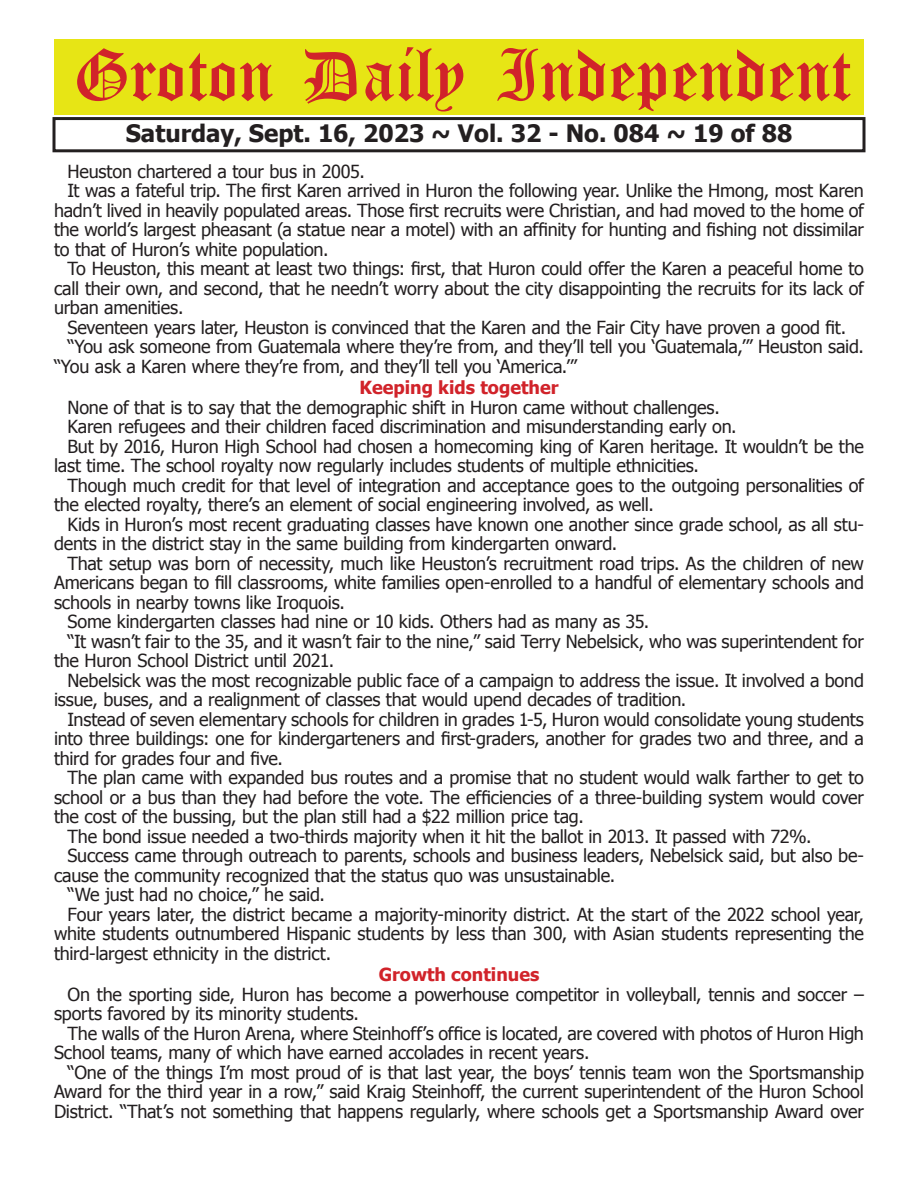
<style>
.page{position:relative;width:918px;height:1188px;background:#fff}
.page>*{position:absolute;margin:0;border:0;box-sizing:border-box;transform-origin:0 0}
.t1{font:54px "Old English Five";color:#d1232a}
.t2{font:700 24px "Tahoma";color:#231f20}
.t3{font:18px/19.5px "Tahoma";letter-spacing:-.01em;color:#231f20}
.t4{font:700 18px "Tahoma";color:#d1232a}
</style>
<div class="page">
<div style="left:52px;top:117px;width:814px;height:35px;border:3px solid #231f20"></div>
<div style="left:54px;top:40px;width:810px;height:75px;background:#e7e515"></div>
<h1 class="t1" style="left:73px;top:50px;width:779px">Groton Daily Independent</h1>
<h2 class="t2" style="left:126px;top:116px;width:668px">Saturday, Sept. 16, 2023 ~ Vol. 32 - No. 084 ~ 19 of 88</h2>
<p class="t3" style="left:68px;top:161px;width:299px">Heuston chartered a tour bus in 2005.</p>
<p class="t3" style="left:68px;top:180px;width:798px">It was a fateful trip. The first Karen arrived in Huron the following year. Unlike the Hmong, most Karen</p>
<p class="t3" style="left:54px;top:200px;width:811px">hadn’t lived in heavily populated areas. Those first recruits were Christian, and had moved to the home of</p>
<p class="t3" style="left:54px;top:219px;width:812px">the world’s largest pheasant (a statue near a motel) with an affinity for hunting and fishing not dissimilar</p>
<p class="t3" style="left:54px;top:239px;width:276px">to that of Huron’s white population.</p>
<p class="t3" style="left:68px;top:258px;width:798px">To Heuston, this meant at least two things: first, that Huron could offer the Karen a peaceful home to</p>
<p class="t3" style="left:54px;top:278px;width:811px">call their own, and second, that he needn’t worry about the city disappointing the recruits for its lack of</p>
<p class="t3" style="left:54px;top:297px;width:131px">urban amenities.</p>
<p class="t3" style="left:68px;top:317px;width:780px">Seventeen years later, Heuston is convinced that the Karen and the Fair City have proven a good fit.</p>
<p class="t3" style="left:68px;top:336px;width:798px">“You ask someone from Guatemala where they’re from, and they’ll tell you ‘Guatemala,’” Heuston said.</p>
<p class="t3" style="left:54px;top:356px;width:524px">“You ask a Karen where they’re from, and they’ll tell you ‘America.’”</p>
<p class="t4" style="left:359px;top:375px;width:201px">Keeping kids together</p>
<p class="t3" style="left:68px;top:397px;width:654px">None of that is to say that the demographic shift in Huron came without challenges.</p>
<p class="t3" style="left:68px;top:416px;width:671px">Karen refugees and their children faced discrimination and misunderstanding early on.</p>
<p class="t3" style="left:68px;top:436px;width:798px">But by 2016, Huron High School had chosen a homecoming king of Karen heritage. It wouldn’t be the</p>
<p class="t3" style="left:54px;top:455px;width:647px">last time. The school royalty now regularly includes students of multiple ethnicities.</p>
<p class="t3" style="left:68px;top:475px;width:798px">Though much credit for that level of integration and acceptance goes to the outgoing personalities of</p>
<p class="t3" style="left:54px;top:494px;width:601px">the elected royalty, there’s an element of social engineering involved, as well.</p>
<p class="t3" style="left:68px;top:514px;width:798px">Kids in Huron’s most recent graduating classes have known one another since grade school, as all stu-</p>
<p class="t3" style="left:54px;top:533px;width:565px">dents in the district stay in the same building from kindergarten onward.</p>
<p class="t3" style="left:68px;top:553px;width:798px">That setup was born of necessity, much like Heuston’s recruitment road trips. As the children of new</p>
<p class="t3" style="left:54px;top:572px;width:811px">Americans began to fill classrooms, white families open-enrolled to a handful of elementary schools and</p>
<p class="t3" style="left:54px;top:592px;width:292px">schools in nearby towns like Iroquois.</p>
<p class="t3" style="left:68px;top:611px;width:583px">Some kindergarten classes had nine or 10 kids. Others had as many as 35.</p>
<p class="t3" style="left:68px;top:631px;width:798px">“It wasn’t fair to the 35, and it wasn’t fair to the nine,” said Terry Nebelsick, who was superintendent for</p>
<p class="t3" style="left:54px;top:650px;width:282px">the Huron School District until 2021.</p>
<p class="t3" style="left:68px;top:670px;width:798px">Nebelsick was the most recognizable public face of a campaign to address the issue. It involved a bond</p>
<p class="t3" style="left:54px;top:689px;width:634px">issue, buses, and a realignment of classes that would upend decades of tradition.</p>
<p class="t3" style="left:68px;top:709px;width:798px">Instead of seven elementary schools for children in grades 1-5, Huron would consolidate young students</p>
<p class="t3" style="left:54px;top:728px;width:811px">into three buildings: one for kindergarteners and first-graders, another for grades two and three, and a</p>
<p class="t3" style="left:54px;top:748px;width:231px">third for grades four and five.</p>
<p class="t3" style="left:68px;top:767px;width:798px">The plan came with expanded bus routes and a promise that no student would walk farther to get to</p>
<p class="t3" style="left:54px;top:787px;width:811px">school or a bus than they had before the vote. The efficiencies of a three-building system would cover</p>
<p class="t3" style="left:54px;top:806px;width:531px">the cost of the bussing, but the plan still had a $22 million price tag.</p>
<p class="t3" style="left:68px;top:826px;width:746px">The bond issue needed a two-thirds majority when it hit the ballot in 2013. It passed with 72%.</p>
<p class="t3" style="left:68px;top:845px;width:798px">Success came through outreach to parents, schools and business leaders, Nebelsick said, but also be-</p>
<p class="t3" style="left:54px;top:865px;width:563px">cause the community recognized that the status quo was unsustainable.</p>
<p class="t3" style="left:68px;top:884px;width:259px">“We just had no choice,” he said.</p>
<p class="t3" style="left:68px;top:904px;width:798px">Four years later, the district became a majority-minority district. At the start of the 2022 school year,</p>
<p class="t3" style="left:54px;top:923px;width:811px">white students outnumbered Hispanic students by less than 300, with Asian students representing the</p>
<p class="t3" style="left:54px;top:943px;width:279px">third-largest ethnicity in the district.</p>
<p class="t4" style="left:379px;top:962px;width:162px">Growth continues</p>
<p class="t3" style="left:54px;top:984px;width:811px;text-indent:14px">On the sporting side, Huron has become a powerhouse competitor in volleyball, tennis and soccer – sports favored by its minority students.</p>
<p class="t3" style="left:54px;top:1023px;width:811px;text-indent:14px">The walls of the Huron Arena, where Steinhoff’s office is located, are covered with photos of Huron High<br>School teams, many of which have earned accolades in recent years.</p>
<p class="t3" style="left:54px;top:1062px;width:812px;text-align:justify;text-indent:14px">“One of the things I’m most proud of is that last year, the boys’ tennis team won the Sportsmanship Award for the third year in a row,” said Kraig Steinhoff, the current superintendent of the Huron School District. “That’s not something that happens regularly, where schools get a Sportsmanship Award over</p>
</div>
